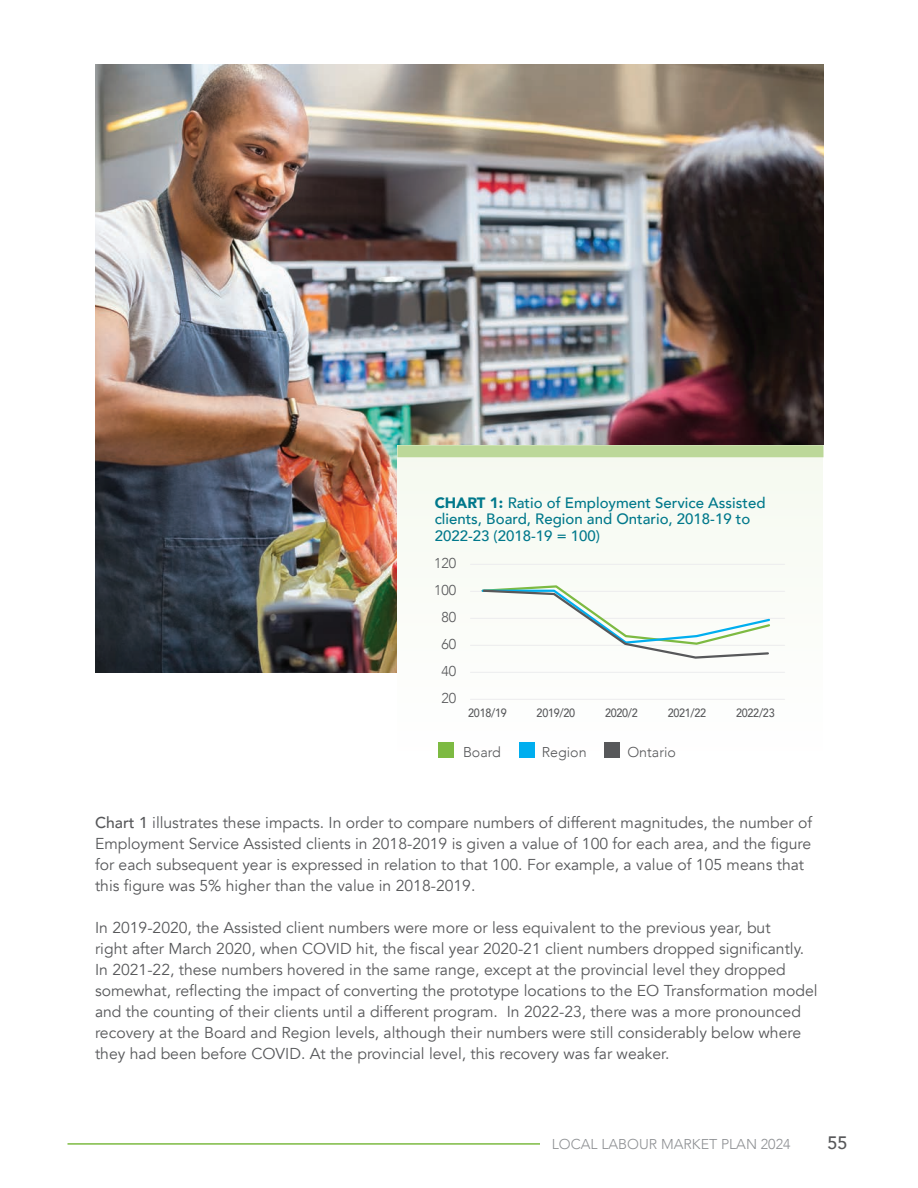
<style>
.page{position:relative;width:918px;height:1188px;background:#fff}
.page>*{position:absolute;margin:0;border:0;box-sizing:border-box;transform-origin:0 0}
.t1{font:500 18px "Avenir";color:#57585a}
.t2{font:15.75px/21px "Avenir";color:#57585a}
.t3{font:500 15px/16.5px "Avenir";color:#00788b}
.t4{font:300 14.25px/27px "Avenir";color:#57585a;text-align:center}
.t5{font:300 14.25px "Avenir";color:#8f9194}
.t6{font:500 12px "Avenir";letter-spacing:-.025em;color:#57585a;scale:.9 1}
.s1{font-weight:900}
.s2{font-weight:500}
</style>
<div class="page">
<img style="left:95px;top:65px;width:729px;height:607px">
<div style="left:397px;top:445px;width:468px;height:321px;background:#fff"></div>
<div style="left:397px;top:445px;width:426px;height:340px;background:#fafcf8"></div>
<div style="left:397px;top:445px;width:427px;height:12px;background:#bcd899"></div>
<hr style="left:470px;top:591px;width:315px;height:1px;background:#ececee">
<hr style="left:470px;top:564px;width:315px;height:1px;background:#ececee">
<hr style="left:470px;top:618px;width:315px;height:1px;background:#ececee">
<hr style="left:470px;top:645px;width:315px;height:1px;background:#ececee">
<hr style="left:470px;top:699px;width:315px;height:1px;background:#ececee">
<div style="left:438px;top:742px;width:16px;height:16px;background:#7dba42"></div>
<div style="left:519px;top:742px;width:16px;height:16px;background:#00aeef"></div>
<hr style="left:470px;top:672px;width:315px;height:1px;background:#ececee">
<div style="left:604px;top:742px;width:16px;height:16px;background:#57585a"></div>
<svg style="left:481px;top:585px;width:289px;height:74px"></svg>
<hr style="left:68px;top:1143px;width:472px;height:2px;background:#7dba42">
<p class="t3" style="left:435px;top:493px;width:332px"><span class="s1">CHART 1:</span> Ratio of Employment Service Assisted clients, Board, Region and Ontario, 2018-19 to<br>2022-23 (2018-19 = 100)</p>
<p class="t4" style="left:434px;top:550px;width:24px">120<br>100<br>80<br>60<br>40<br>20</p>
<p class="t6" style="left:468px;top:703px;width:44px">2018/19</p>
<p class="t6" style="left:537px;top:703px;width:44px">2019/20</p>
<p class="t6" style="left:605px;top:703px;width:38px">2020/2</p>
<p class="t6" style="left:668px;top:703px;width:44px">2021/22</p>
<p class="t6" style="left:736px;top:703px;width:44px">2022/23</p>
<p class="t4" style="left:463px;top:738px;width:40px">Board</p>
<p class="t4" style="left:542px;top:738px;width:46px">Region</p>
<p class="t4" style="left:627px;top:738px;width:50px">Ontario</p>
<p class="t2" style="left:95px;top:813px;width:719px"><span class="s2">Chart 1</span> illustrates these impacts. In order to compare numbers of different magnitudes, the number of Employment Service Assisted clients in 2018-2019 is given a value of 100 for each area, and the figure for each subsequent year is expressed in relation to that 100. For example, a value of 105 means that this figure was 5% higher than the value in 2018-2019.</p>
<p class="t2" style="left:95px;top:918px;width:724px">In 2019-2020, the Assisted client numbers were more or less equivalent to the previous year, but<br>right after March 2020, when COVID hit, the fiscal year 2020-21 client numbers dropped significantly.<br>In 2021-22, these numbers hovered in the same range, except at the provincial level they dropped somewhat, reflecting the impact of converting the prototype locations to the EO Transformation model and the counting of their clients until a different program. In 2022-23, there was a more pronounced recovery at the Board and Region levels, although their numbers were still considerably below where they had been before COVID. At the provincial level, this recovery was far weaker.</p>
<p class="t5" style="left:552px;top:1135px;width:240px">LOCAL LABOUR MARKET PLAN 2024</p>
<p class="t1" style="left:827px;top:1127px;width:22px">55</p>
</div>
